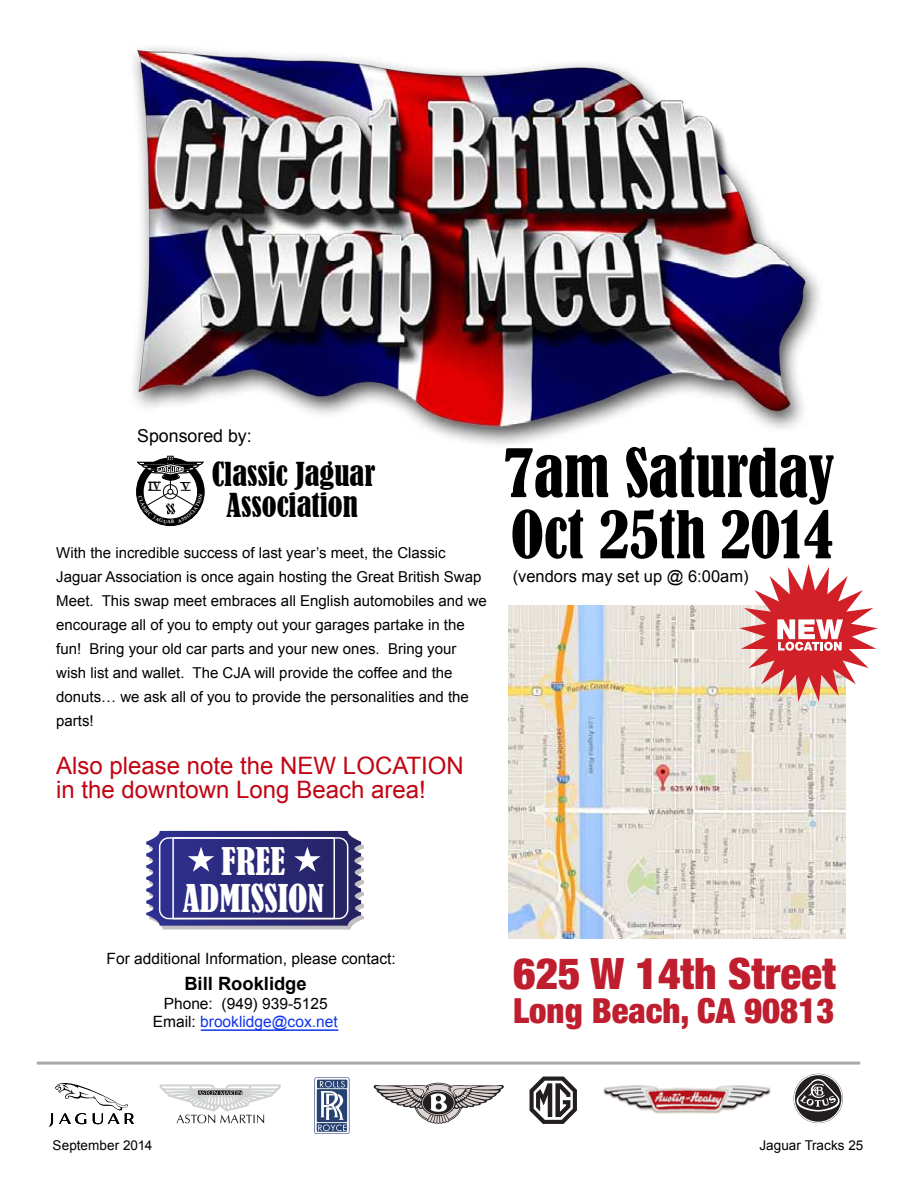
<style>
.page{position:relative;width:918px;height:1188px;background:#fff}
.page>*{position:absolute;margin:0;border:0;box-sizing:border-box;transform-origin:0 0}
.t1{font:condensed 62.7px "Bernard";color:#000}
.t2{font:condensed 61.2px "Bernard";color:#000}
.t3{font:900 condensed 43.35px "Helvetica Neue LT Std";color:#be1e2d}
.t4{font:condensed 35.85px "Bernard";color:#fff}
.t5{font:condensed 35.7px "Bernard";color:#fff}
.t6{font:900 condensed 34.65px "Helvetica Neue LT Std";color:#be1e2d}
.t7{font:condensed 31.05px/31px "Bernard";color:#000;text-align:center}
.t8{font:24px/24px "Arial";color:#c10513}
.t9{font:700 18.3px "Arial";color:#000}
.t10{font:17.85px "Arial";color:#000}
.t11{font:16.5px "Arial";color:#000}
.t12{font:15.6px "Arial";color:#000}
.t13{font:15.6px "Arial";color:#0f34ed}
.t14{font:15px/24px "Arial";color:#000}
.t15{font:13.5px "Arial";letter-spacing:.005em;color:#000}
.t16{font:700 13.05px "Garamond";color:#000;scale:.89 1}
.t17{font:700 12.3px "Garamond";color:#000}
.s1{color:#000}
</style>
<div class="page">
<img style="left:133px;top:47px;width:686px;height:416px">
<svg style="left:159px;top:1084px;width:122px;height:39px"></svg>
<svg style="left:49px;top:1083px;width:85px;height:44px"></svg>
<svg style="left:794px;top:1074px;width:49px;height:49px"></svg>
<svg style="left:314px;top:1077px;width:36px;height:57px"></svg>
<svg style="left:374px;top:1083px;width:130px;height:41px"></svg>
<svg style="left:530px;top:1077px;width:47px;height:47px"></svg>
<hr style="left:37px;top:1062px;width:823px;height:3px;background:#a8a8a8">
<svg style="left:146px;top:831px;width:218px;height:99px;background:#4b4a8c"></svg>
<hr style="left:201px;top:1029px;width:137px;height:2px;background:#1135ea">
<img style="left:603px;top:1085px;width:168px;height:29px">
<img style="left:509px;top:606px;width:336px;height:332px">
<svg style="left:739px;top:564px;width:139px;height:138px"></svg>
<svg style="left:137px;top:456px;width:66px;height:68px"></svg>
<p class="t10" style="left:137px;top:424px;width:116px">Sponsored by:</p>
<p class="t16" style="left:148px;top:477px;width:15px">IV</p>
<p class="t17" style="left:181px;top:478px;width:10px">V</p>
<h3 class="t7" style="left:212px;top:459px;width:165px">Classic Jaguar<br>Association</h3>
<p class="t14" style="left:56px;top:541px;width:432px">With the incredible success of last year’s meet, the Classic Jaguar Association is once again hosting the Great British Swap Meet. This swap meet embraces all English automobiles and we encourage all of you to empty out your garages partake in the fun! Bring your old car parts and your new ones. Bring your wish list and wallet. The CJA will provide the coffee and the donuts… we ask all of you to provide the personalities and the parts!</p>
<h3 class="t8" style="left:56px;top:754px;width:409px">Also please note the NEW LOCATION in the downtown Long Beach area!</h3>
<h3 class="t5" style="left:222px;top:841px;width:65px">FREE</h3>
<h3 class="t4" style="left:183px;top:877px;width:143px">ADMISSION</h3>
<p class="t12" style="left:107px;top:948px;width:291px">For additional Information, please contact:</p>
<p class="t12" style="left:164px;top:994px;width:166px">Phone: (949) 939-5125</p>
<p class="t9" style="left:184px;top:971px;width:124px">Bill Rooklidge</p>
<p class="t13" style="left:153px;top:1011px;width:186px"><span class="s1">Email:</span> brooklidge@cox.net</p>
<h1 class="t1" style="left:503px;top:437px;width:333px">7am Saturday</h1>
<h2 class="t2" style="left:511px;top:499px;width:324px">Oct 25th 2014</h2>
<p class="t11" style="left:513px;top:565px;width:237px">(vendors may set up @ 6:00am)</p>
<h3 class="t3" style="left:513px;top:947px;width:324px">625 W 14th Street</h3>
<h3 class="t6" style="left:513px;top:989px;width:323px">Long Beach, CA 90813</h3>
<p class="t15" style="left:53px;top:1137px;width:101px">September 2014</p>
<p class="t15" style="left:759px;top:1137px;width:106px">Jaguar Tracks 25</p>
</div>
